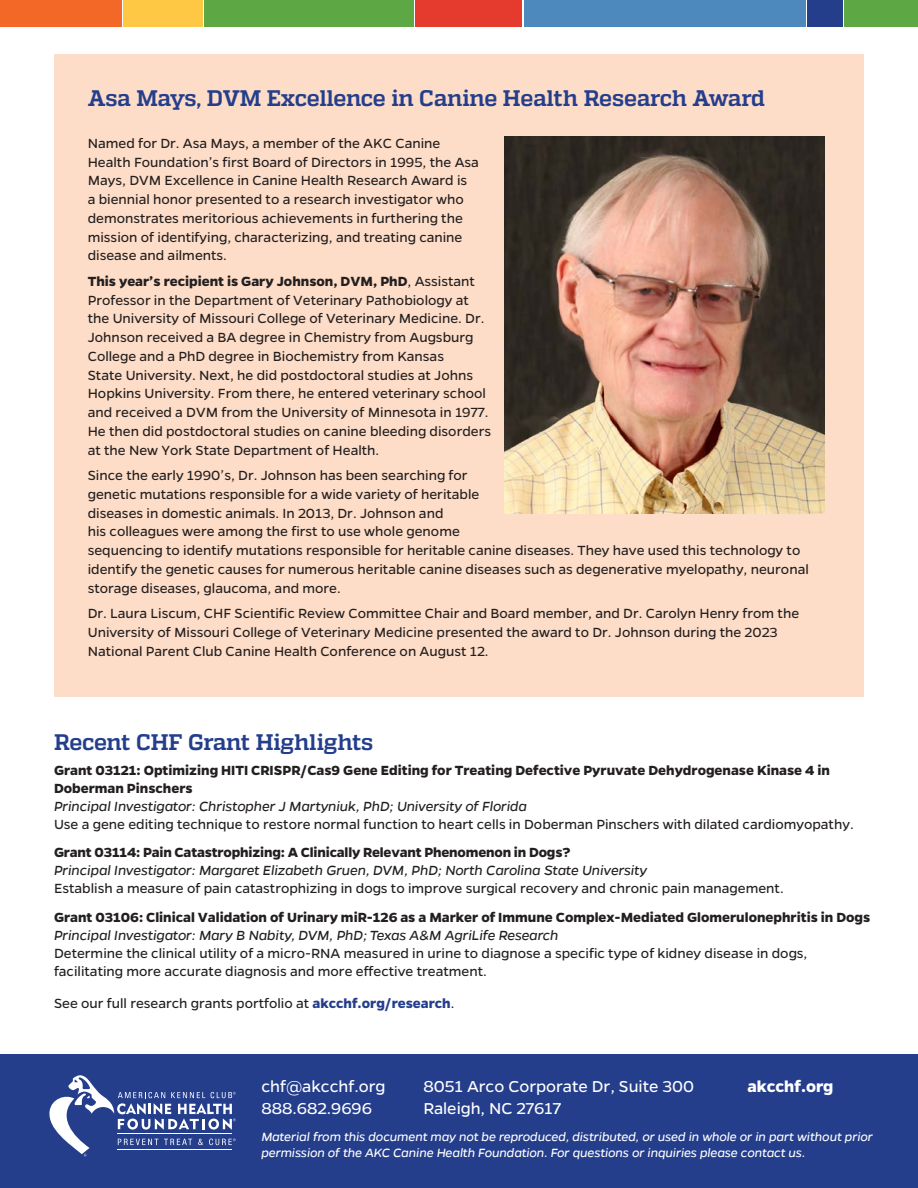
<style>
.page{position:relative;width:918px;height:1188px;background:#fff}
.page>*{position:absolute;margin:0;border:0;box-sizing:border-box;transform-origin:0 0}
.t1{font:700 22.5px "Quadon";letter-spacing:-.015em;color:#243e8c}
.t2{font:17.85px "Gentona";color:#fff}
.t3{font:700 17.85px "Gentona";color:#fff}
.t4{font:15px/18.8px "Gentona";color:#231f20}
.t5{font:700 15px/18px "Gentona";color:#231f20}
.t6{font:italic 15px "Gentona";letter-spacing:-.01em;color:#231f20}
.t7{font:italic 13.5px/16.2px "Gentona";letter-spacing:-.01em;color:#fff}
.s1{font-weight:700}
.s2{font-weight:700;color:#243e8c}
</style>
<div class="page">
<div style="left:54px;top:54px;width:810px;height:643px;background:#fdddc7"></div>
<hr style="left:917px;top:0;width:1px;height:136px;background:#4e89bd">
<div style="left:0;top:0;width:122px;height:27px;background:#f36827"></div>
<div style="left:123px;top:0;width:79px;height:27px;background:#fec844"></div>
<div style="left:204px;top:0;width:210px;height:27px;background:#5da744"></div>
<div style="left:415px;top:0;width:107px;height:27px;background:#e53b2f"></div>
<div style="left:524px;top:0;width:281px;height:27px;background:#4e89bd"></div>
<div style="left:807px;top:0;width:36px;height:27px;background:#243e8c"></div>
<div style="left:845px;top:0;width:73px;height:27px;background:#5da744"></div>
<div style="left:0;top:1054px;width:918px;height:134px;background:#243e8c"></div>
<svg style="left:49px;top:1075px;width:187px;height:81px"></svg>
<img style="left:505px;top:137px;width:320px;height:376px">
<hr style="left:917px;top:1033px;width:1px;height:155px;background:#dae7d1">
<h1 class="t1" style="left:88px;top:85px;width:679px">Asa Mays, DVM Excellence in Canine Health Research Award</h1>
<p class="t4" style="left:88px;top:134px;width:393px">Named for Dr. Asa Mays, a member of the AKC Canine Health Foundation’s first Board of Directors in 1995, the Asa Mays, DVM Excellence in Canine Health Research Award is<br>a biennial honor presented to a research investigator who demonstrates meritorious achievements in furthering the mission of identifying, characterizing, and treating canine disease and ailments.</p>
<p class="t4" style="left:88px;top:272px;width:405px"><span class="s1">This year’s recipient is Gary Johnson, DVM, PhD</span>, Assistant Professor in the Department of Veterinary Pathobiology at the University of Missouri College of Veterinary Medicine. Dr.<br>Johnson received a BA degree in Chemistry from Augsburg College and a PhD degree in Biochemistry from Kansas<br>State University. Next, he did postdoctoral studies at Johns Hopkins University. From there, he entered veterinary school and received a DVM from the University of Minnesota in 1977.<br>He then did postdoctoral studies on canine bleeding disorders at the New York State Department of Health.</p>
<p class="t4" style="left:88px;top:466px;width:723px">Since the early 1990’s, Dr. Johnson has been searching for<br>genetic mutations responsible for a wide variety of heritable<br>diseases in domestic animals. In 2013, Dr. Johnson and<br>his colleagues were among the first to use whole genome<br>sequencing to identify mutations responsible for heritable canine diseases. They have used this technology to identify the genetic causes for numerous heritable canine diseases such as degenerative myelopathy, neuronal storage diseases, glaucoma, and more.</p>
<p class="t4" style="left:88px;top:604px;width:713px">Dr. Laura Liscum, CHF Scientific Review Committee Chair and Board member, and Dr. Carolyn Henry from the<br>University of Missouri College of Veterinary Medicine presented the award to Dr. Johnson during the 2023<br>National Parent Club Canine Health Conference on August 12.</p>
<h1 class="t1" style="left:54px;top:729px;width:321px">Recent CHF Grant Highlights</h1>
<p class="t5" style="left:54px;top:761px;width:778px">Grant 03121: Optimizing HITI CRISPR/Cas9 Gene Editing for Treating Defective Pyruvate Dehydrogenase Kinase 4 in<br>Doberman Pinschers</p>
<p class="t6" style="left:54px;top:797px;width:475px">Principal Investigator: Christopher J Martyniuk, PhD; University of Florida</p>
<p class="t4" style="left:54px;top:814px;width:801px">Use a gene editing technique to restore normal function to heart cells in Doberman Pinschers with dilated cardiomyopathy.</p>
<p class="t5" style="left:54px;top:843px;width:518px">Grant 03114: Pain Catastrophizing: A Clinically Relevant Phenomenon in Dogs?</p>
<p class="t6" style="left:54px;top:862px;width:595px">Principal Investigator: Margaret Elizabeth Gruen, DVM, PhD; North Carolina State University</p>
<p class="t4" style="left:54px;top:879px;width:731px">Establish a measure of pain catastrophizing in dogs to improve surgical recovery and chronic pain management.</p>
<p class="t5" style="left:54px;top:908px;width:818px">Grant 03106: Clinical Validation of Urinary miR-126 as a Marker of Immune Complex-Mediated Glomerulonephritis in Dogs</p>
<p class="t6" style="left:54px;top:927px;width:506px">Principal Investigator: Mary B Nabity, DVM, PhD; Texas A&amp;M AgriLife Research</p>
<p class="t4" style="left:54px;top:944px;width:755px;line-height:18px">Determine the clinical utility of a micro-RNA measured in urine to diagnose a specific type of kidney disease in dogs, facilitating more accurate diagnosis and more effective treatment.</p>
<p class="t4" style="left:54px;top:994px;width:402px">See our full research grants portfolio at <span class="s2">akcchf.org/research</span>.</p>
<p class="t2" style="left:261px;top:1077px;width:125px">chf@akcchf.org</p>
<p class="t2" style="left:423px;top:1077px;width:272px">8051 Arco Corporate Dr, Suite 300</p>
<p class="t3" style="left:747px;top:1076px;width:88px">akcchf.org</p>
<p class="t2" style="left:261px;top:1098px;width:112px">888.682.9696</p>
<p class="t2" style="left:423px;top:1098px;width:139px">Raleigh, NC 27617</p>
<p class="t7" style="left:261px;top:1129px;width:613px">Material from this document may not be reproduced, distributed, or used in whole or in part without prior permission of the AKC Canine Health Foundation. For questions or inquiries please contact us.</p>
</div>
